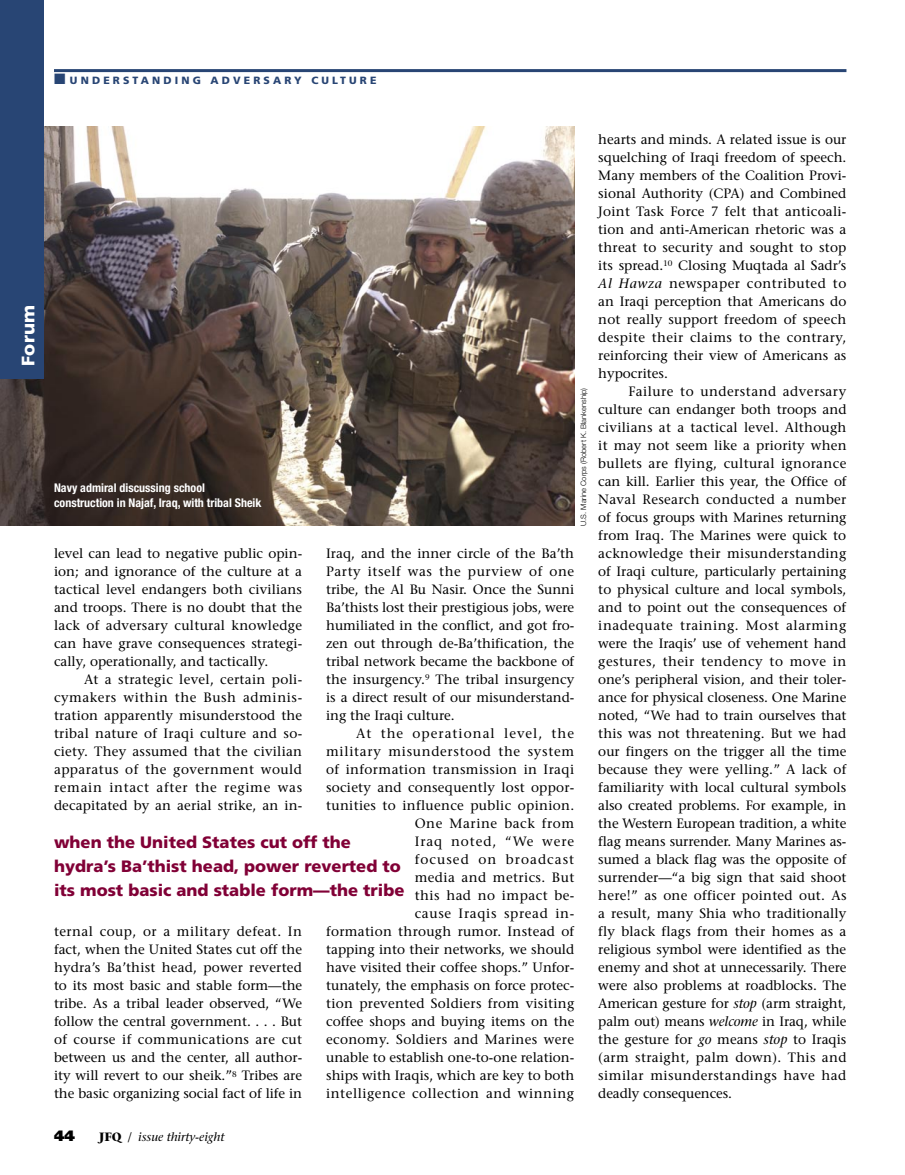
<style>
.page{position:relative;width:905px;height:1175px;background:#fff}
.page>*{position:absolute;margin:0;border:0;box-sizing:border-box;transform-origin:0 0}
.t1{font:900 18px "Frutiger LT Std";letter-spacing:.01em;color:#fff}
.t2{font:900 16.5px/24px "Frutiger LT Std";color:#810036}
.t3{font:900 15px "Frutiger LT Std";color:#000}
.body_text{font:500 13.5px/18px "Stone Serif Std";letter-spacing:.02em;color:#000;text-align:justify}
.photo_caption{font:700 condensed 12px/15px "Helvetica Neue LT Std";color:#fff}
.t4{font:italic 500 12px "Stone Serif Std";color:#000}
.t5{font:900 10.5px "Frutiger LT Std";letter-spacing:.3em;color:#284574}
.t6{font:300 7.5px "Helvetica Neue LT Std";color:#000}
.s1{font-style:italic}
.s2{font-weight:700;font-style:normal}
.s3{font-style:normal}
</style>
<div class="page">
<hr style="left:54px;top:69px;width:792px;height:3px;background:#284574">
<img style="left:0;top:126px;width:574px;height:399px">
<div style="left:0;top:0;width:44px;height:378px;background:#284574"></div>
<p class="t5" style="left:54px;top:74px;width:324px">■ UNDERSTANDING ADVERSARY CULTURE</p>
<p class="t1" style="left:17px;top:366px;width:62px;rotate:-90deg">Forum</p>
<p class="photo_caption" style="left:54px;top:480px;width:209px">Navy admiral discussing school construction in Najaf, Iraq, with tribal Sheik</p>
<p class="t6" style="left:578px;top:526px;width:139px;rotate:-90deg">U.S. Marine Corps (Robert K. Blankenship)</p>
<p class="body_text" style="left:326px;top:544px;width:250px">Iraq, and the inner circle of the Ba’th Party itself was the purview of one tribe, the Al Bu Nasir. Once the Sunni Ba’thists lost their prestigious jobs, were humiliated in the conflict, and got fro&shy;zen out through de-Ba’thification, the tribal network became the backbone of the insurgency.<sup>9</sup> The tribal insurgency is a direct result of our misunderstand&shy;ing the Iraqi culture.</p>
<p class="body_text" style="left:326px;top:724px;width:250px;text-align:right">At the operational level, the military misunderstood the system of information transmission in Iraqi society and consequently lost oppor&shy;tunities to influence public opinion.<br>One Marine back from<br>Iraq noted, “We were<br>focused on broadcast<br>media and metrics. But<br>this had no impact be-<br>cause Iraqis spread in-<br>formation through rumor. Instead of tapping into their networks, we should have visited their coffee shops.” Unfor&shy;tunately, the emphasis on force protec&shy;tion prevented Soldiers from visiting coffee shops and buying items on the economy. Soldiers and Marines were unable to establish one-to-one relation&shy;ships with Iraqis, which are key to both intelligence collection and winning</p>
<p class="body_text" style="left:54px;top:544px;width:250px">level can lead to negative public opin&shy;ion; and ignorance of the culture at a tactical level endangers both civilians and troops. There is no doubt that the lack of adversary cultural knowledge can have grave consequences strategi&shy;cally, operationally, and tactically.</p>
<p class="body_text" style="left:54px;top:670px;width:250px;text-indent:30px">At a strategic level, certain poli&shy;cymakers within the Bush adminis&shy;tration apparently misunderstood the tribal nature of Iraqi culture and so&shy;ciety. They assumed that the civilian apparatus of the government would remain intact after the regime was decapitated by an aerial strike, an in-</p>
<p class="t2" style="left:54px;top:830px;width:352px">when the United States cut off the hydra’s Ba’thist head, power reverted to its most basic and stable form—the tribe</p>
<p class="body_text" style="left:54px;top:922px;width:250px">ternal coup, or a military defeat. In fact, when the United States cut off the hydra’s Ba’thist head, power reverted to its most basic and stable form—the tribe. As a tribal leader observed, “We follow the central government. . . . But of course if communications are cut between us and the center, all author&shy;ity will revert to our sheik.”<sup>8</sup> Tribes are the basic organizing social fact of life in</p>
<p class="body_text" style="left:598px;top:130px;width:250px">hearts and minds. A related issue is our squelching of Iraqi freedom of speech.<br>Many members of the Coalition Provi&shy;sional Authority (CPA) and Combined Joint Task Force 7 felt that anticoali&shy;tion and anti-American rhetoric was a threat to security and sought to stop its spread.<sup>10</sup> Closing Muqtada al Sadr’s <span class="s1">Al Hawza</span> newspaper contributed to an Iraqi perception that Americans do not really support freedom of speech despite their claims to the contrary, reinforcing their view of Americans as hypocrites.</p>
<p class="body_text" style="left:598px;top:382px;width:250px;text-indent:30px">Failure to understand adversary culture can endanger both troops and civilians at a tactical level. Although it may not seem like a priority when bullets are flying, cultural ignorance can kill. Earlier this year, the Office of Naval Research conducted a number of focus groups with Marines returning from Iraq. The Marines were quick to acknowledge their misunderstanding of Iraqi culture, particularly pertaining to physical culture and local symbols, and to point out the consequences of inadequate training. Most alarming were the Iraqis’ use of vehement hand gestures, their tendency to move in one’s peripheral vision, and their toler&shy;ance for physical closeness. One Marine noted, “We had to train ourselves that this was not threatening. But we had our fingers on the trigger all the time because they were yelling.” A lack of familiarity with local cultural symbols also created problems. For example, in the Western European tradition, a white flag means surrender. Many Marines as&shy;sumed a black flag was the opposite of surrender—“a big sign that said shoot here!” as one officer pointed out. As a result, many Shia who traditionally fly black flags from their homes as a religious symbol were identified as the enemy and shot at unnecessarily. There were also problems at roadblocks. The American gesture for <span class="s1">stop</span> (arm straight, palm out) means <span class="s1">welcome</span> in Iraq, while the gesture for <span class="s1">go</span> means <span class="s1">stop</span> to Iraqis (arm straight, palm down). This and similar misunderstandings have had deadly consequences.</p>
<p class="t3" style="left:54px;top:1126px;width:23px">44</p>
<p class="t4" style="left:99px;top:1130px;width:127px"><span class="s2">JFQ</span> <span class="s3">/</span> issue thirty-eight</p>
</div>
